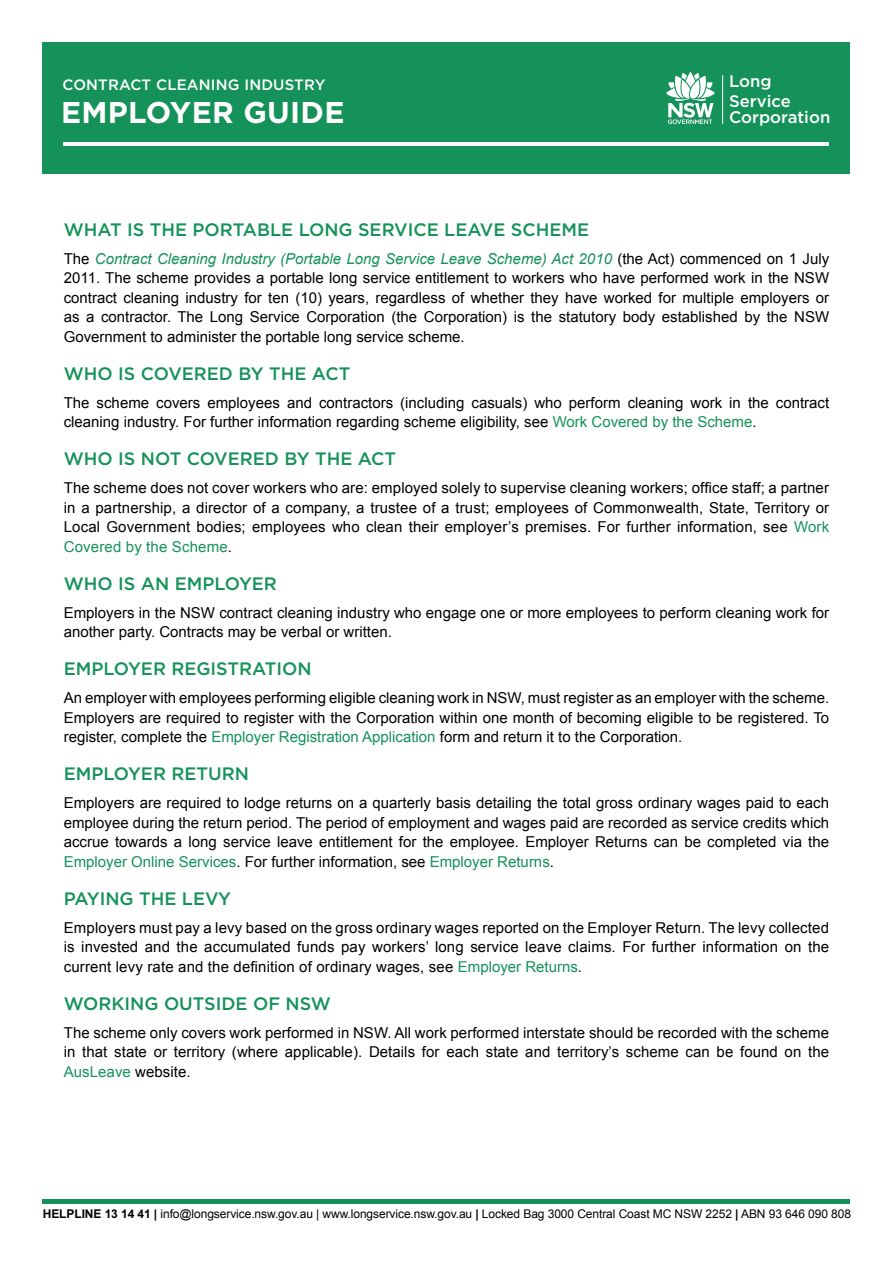
<style>
.page{position:relative;width:893px;height:1263px;background:#fff}
.page>*{position:absolute;margin:0;border:0;box-sizing:border-box;transform-origin:0 0}
.t1{font:700 30px "Gotham";letter-spacing:.01em;color:#fff}
.Body_2{font:500 18px "Gotham";color:#159259}
.Body{font:500 18px "Gotham";color:#159259}
.t2{font:500 16.65px "Gotham";color:#fff}
.Body_2-2{font:15px/19.5px "Arial";color:#000;text-align:justify}
.t3{font:500 15px "Gotham";letter-spacing:.01em;color:#fff}
.t4{font:12px "Arial";letter-spacing:-.005em;color:#000}
.s1{font-style:italic;color:#159259}
.s2{color:#159259}
.s3{font-weight:700}
</style>
<div class="page">
<hr style="left:43px;top:1199px;width:807px;height:4px;background:#159259">
<div style="left:43px;top:43px;width:807px;height:131px;background:#159259"></div>
<hr style="left:64px;top:142px;width:765px;height:3px;background:#fff">
<svg style="left:666px;top:72px;width:49px;height:52px"></svg>
<hr style="left:722px;top:75px;width:1px;height:48px;background:#fff">
<p class="t2" style="left:729px;top:71px;width:44px">Long</p>
<p class="t3" style="left:62px;top:75px;width:265px">CONTRACT CLEANING INDUSTRY</p>
<p class="t1" style="left:61px;top:93px;width:285px">EMPLOYER GUIDE</p>
<p class="t2" style="left:729px;top:107px;width:103px">Corporation</p>
<p class="t2" style="left:729px;top:90px;width:63px">Service</p>
<p class="Body" style="left:64px;top:217px;width:527px">WHAT IS THE PORTABLE LONG SERVICE LEAVE SCHEME</p>
<p class="Body_2-2" style="left:64px;top:249px;width:767px">The <span class="s1">Contract Cleaning Industry (Portable Long Service Leave Scheme) Act 2010</span> (the Act) commenced on 1 July 2011. The scheme provides a portable long service entitlement to workers who have performed work in the NSW contract cleaning industry for ten (10) years, regardless of whether they have worked for multiple employers or as a contractor. The Long Service Corporation (the Corporation) is the statutory body established by the NSW Government to administer the portable long service scheme.</p>
<p class="Body_2" style="left:64px;top:361px;width:288px">WHO IS COVERED BY THE ACT</p>
<p class="Body_2-2" style="left:64px;top:393px;width:767px">The scheme covers employees and contractors (including casuals) who perform cleaning work in the contract cleaning industry. For further information regarding scheme eligibility, see <span class="s2">Work Covered by the Scheme</span>.</p>
<p class="Body_2" style="left:64px;top:447px;width:334px">WHO IS NOT COVERED BY THE ACT</p>
<p class="Body_2-2" style="left:64px;top:478px;width:767px">The scheme does not cover workers who are: employed solely to supervise cleaning workers; office staff; a partner in a partnership, a director of a company, a trustee of a trust; employees of Commonwealth, State, Territory or Local Government bodies; employees who clean their employer’s premises. For further information, see <span class="s2">Work Covered by the Scheme</span>.</p>
<p class="Body_2" style="left:64px;top:571px;width:215px">WHO IS AN EMPLOYER</p>
<p class="Body_2-2" style="left:64px;top:603px;width:767px">Employers in the NSW contract cleaning industry who engage one or more employees to perform cleaning work for another party. Contracts may be verbal or written.</p>
<p class="Body_2" style="left:64px;top:657px;width:249px">EMPLOYER REGISTRATION</p>
<p class="Body_2-2" style="left:64px;top:688px;width:767px">An employer with employees performing eligible cleaning work in NSW, must register as an employer with the scheme.<br>Employers are required to register with the Corporation within one month of becoming eligible to be registered. To register, complete the <span class="s2">Employer Registration Application</span> form and return it to the Corporation.</p>
<p class="Body_2" style="left:64px;top:762px;width:187px">EMPLOYER RETURN</p>
<p class="Body_2-2" style="left:64px;top:793px;width:767px">Employers are required to lodge returns on a quarterly basis detailing the total gross ordinary wages paid to each employee during the return period. The period of employment and wages paid are recorded as service credits which accrue towards a long service leave entitlement for the employee. Employer Returns can be completed via the <span class="s2">Employer Online Services</span>. For further information, see <span class="s2">Employer Returns</span>.</p>
<p class="Body_2" style="left:64px;top:886px;width:169px">PAYING THE LEVY</p>
<p class="Body_2-2" style="left:64px;top:918px;width:767px">Employers must pay a levy based on the gross ordinary wages reported on the Employer Return. The levy collected is invested and the accumulated funds pay workers’ long service leave claims. For further information on the current levy rate and the definition of ordinary wages, see <span class="s2">Employer Returns</span>.</p>
<p class="Body_2" style="left:64px;top:991px;width:269px">WORKING OUTSIDE OF NSW</p>
<p class="Body_2-2" style="left:64px;top:1023px;width:767px">The scheme only covers work performed in NSW. All work performed interstate should be recorded with the scheme in that state or territory (where applicable). Details for each state and territory’s scheme can be found on the <span class="s2">AusLeave</span> website.</p>
<p class="t4" style="left:43px;top:1206px;width:810px"><span class="s3">HELPLINE 13 14 41 |</span> info@longservice.nsw.gov.au | www.longservice.nsw.gov.au <span class="s3">|</span> Locked Bag 3000 Central Coast MC NSW 2252 <span class="s3">|</span> ABN 93 646 090 808</p>
</div>
